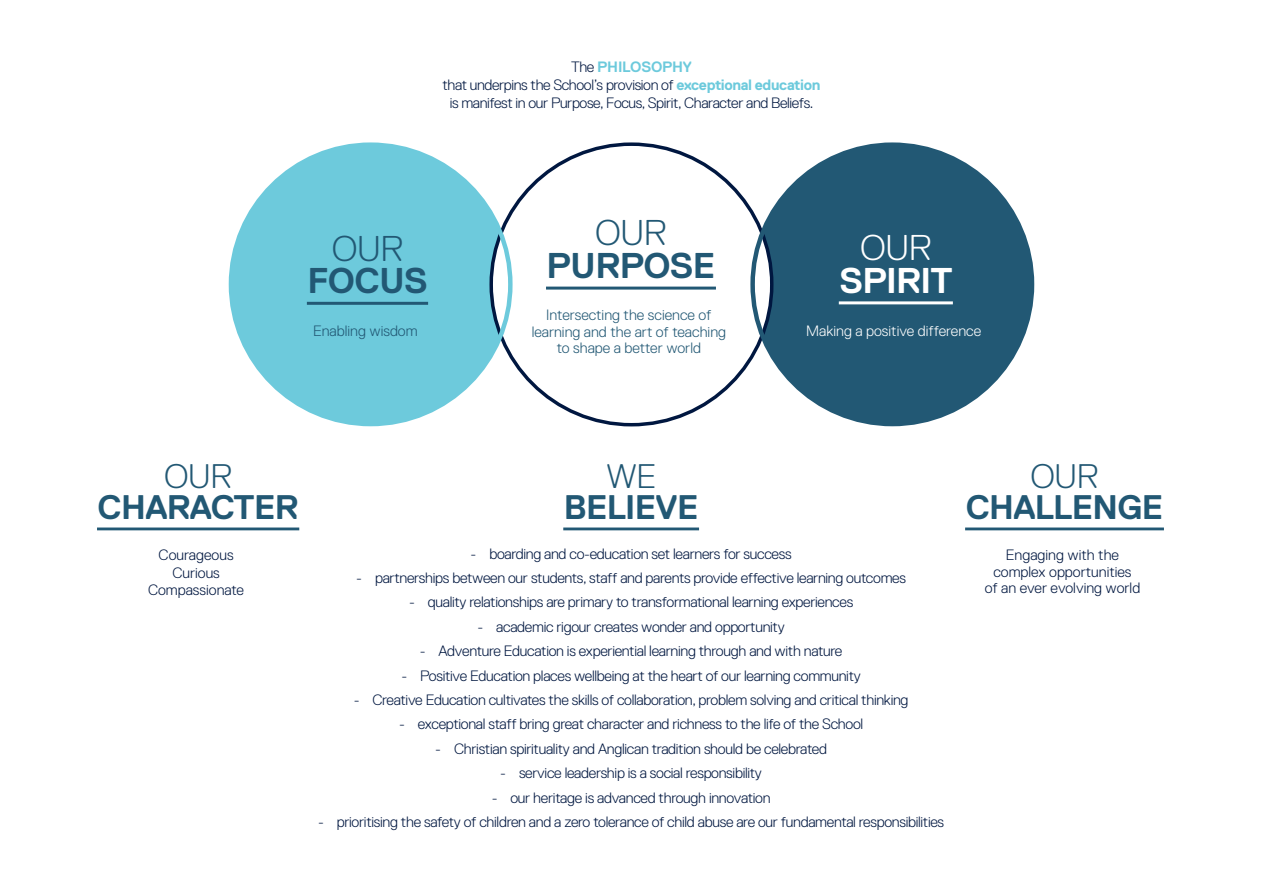
<style>
.page{position:relative;width:1263px;height:893px;background:#fff}
.page>*{position:absolute;margin:0;border:0;box-sizing:border-box;transform-origin:0 0}
.t1{font:700 35.85px "Replica Pro";letter-spacing:-.02em;color:#225874}
.t2{font:700 35.85px "Replica Pro";letter-spacing:-.02em;color:#fff}
.t3{font:300 35.85px "Replica Pro";letter-spacing:-.02em;color:#225874}
.t4{font:300 35.85px "Replica Pro";color:#fff}
.t5{font:700 34.05px "Replica Pro";letter-spacing:-.02em;color:#225874}
.t6{font:300 34.05px "Replica Pro";letter-spacing:-.02em;color:#225874}
.t7{font:300 15px/18px "Replica Pro";letter-spacing:-.02em;color:#001740;text-align:center}
.t8{font:300 15px/17.4px "Replica Pro";color:#001740;text-align:center}
.t9{font:300 15px/16.5px "Replica Pro";color:#225874;text-align:center}
.t10{font:300 15px "Replica Pro";color:#fff}
.s1{font-weight:700;color:#6dcadc}
</style>
<div class="page">
<hr style="left:563px;top:527px;width:136px;height:3px;background:#225874">
<hr style="left:97px;top:527px;width:202px;height:3px;background:#225874">
<hr style="left:965px;top:527px;width:199px;height:3px;background:#225874">
<div style="left:231px;top:145px;width:279px;height:279px;background:#6dcadc;border-radius:50%"></div>
<div style="left:753px;top:145px;width:279px;height:279px;background:#225874;border-radius:50%"></div>
<div style="left:491px;top:144px;width:281px;height:281px;background:#fff;border-radius:50%"></div>
<hr style="left:839px;top:301px;width:114px;height:3px;background:#fff">
<hr style="left:307px;top:302px;width:121px;height:3px;background:#225874">
<hr style="left:546px;top:287px;width:170px;height:3px;background:#225874">
<p class="t7" style="left:442px;top:58px;width:380px">The <span class="s1">PHILOSOPHY<br></span>that underpins the School’s provision of <span class="s1">exceptional education </span>is manifest in our Purpose, Focus, Spirit, Character and Beliefs.</p>
<h1 class="t3" style="left:332px;top:228px;width:73px">OUR</h1>
<h1 class="t1" style="left:307px;top:261px;width:122px">FOCUS</h1>
<p class="t9" style="left:313px;top:323px;width:106px">Enabling wisdom</p>
<h1 class="t3" style="left:595px;top:213px;width:73px">OUR</h1>
<h1 class="t1" style="left:547px;top:246px;width:170px">PURPOSE</h1>
<p class="t9" style="left:532px;top:307px;width:196px">Intersecting the science of learning and the art of teaching to shape a better world</p>
<h1 class="t4" style="left:860px;top:228px;width:73px">OUR</h1>
<h1 class="t2" style="left:839px;top:261px;width:115px">SPIRIT</h1>
<p class="t10" style="left:806px;top:322px;width:176px">Making a positive difference</p>
<h2 class="t6" style="left:164px;top:458px;width:70px">OUR</h2>
<h2 class="t5" style="left:98px;top:489px;width:203px">CHARACTER</h2>
<p class="t8" style="left:148px;top:546px;width:97px">Courageous<br>Curious<br>Compassionate</p>
<h2 class="t6" style="left:606px;top:458px;width:52px">WE</h2>
<h2 class="t5" style="left:564px;top:489px;width:136px">BELIEVE</h2>
<p class="t7" style="left:471px;top:544px;width:323px">- boarding and co-education set learners for success</p>
<p class="t7" style="left:356px;top:569px;width:551px">- partnerships between our students, staff and parents provide effective learning outcomes</p>
<p class="t7" style="left:409px;top:593px;width:446px">- quality relationships are primary to transformational learning experiences</p>
<p class="t7" style="left:477px;top:618px;width:309px">- academic rigour creates wonder and opportunity</p>
<p class="t7" style="left:420px;top:642px;width:424px">- Adventure Education is experiential learning through and with nature</p>
<p class="t7" style="left:401px;top:666px;width:461px">- Positive Education places wellbeing at the heart of our learning community</p>
<p class="t7" style="left:354px;top:691px;width:556px">- Creative Education cultivates the skills of collaboration, problem solving and critical thinking</p>
<p class="t7" style="left:399px;top:715px;width:466px">- exceptional staff bring great character and richness to the life of the School</p>
<p class="t7" style="left:435px;top:740px;width:393px">- Christian spirituality and Anglican tradition should be celebrated</p>
<p class="t7" style="left:500px;top:764px;width:263px">- service leadership is a social responsibility</p>
<p class="t7" style="left:492px;top:788px;width:280px">- our heritage is advanced through innovation</p>
<p class="t7" style="left:318px;top:813px;width:628px">- prioritising the safety of children and a zero tolerance of child abuse are our fundamental responsibilities</p>
<h2 class="t6" style="left:1030px;top:458px;width:70px">OUR</h2>
<h2 class="t5" style="left:966px;top:489px;width:199px">CHALLENGE</h2>
<p class="t8" style="left:985px;top:547px;width:157px;line-height:16.5px">Engaging with the complex opportunities<br>of an ever evolving world</p>
</div>
